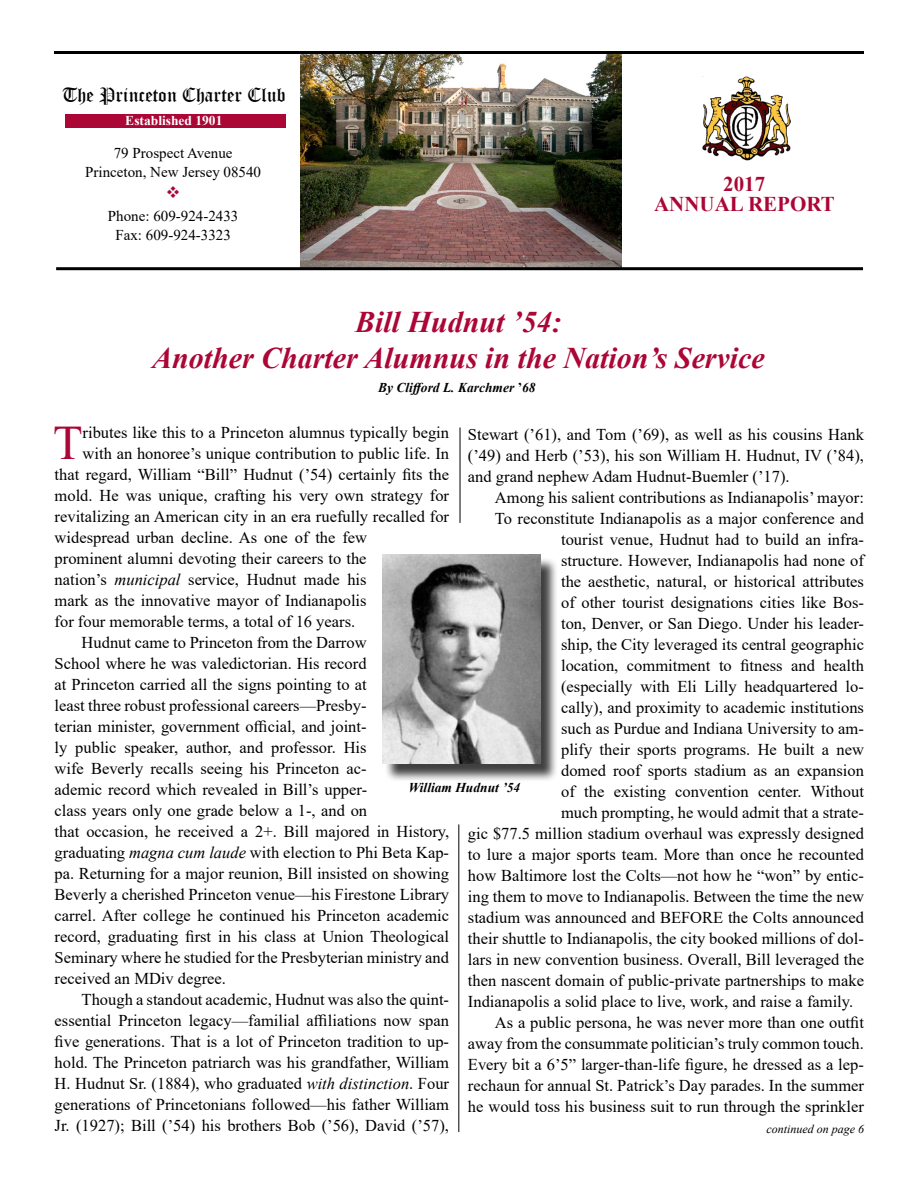
<style>
.page{position:relative;width:918px;height:1188px;background:#fff}
.page>*{position:absolute;margin:0;border:0;box-sizing:border-box;transform-origin:0 0}
.t1{font:48.15px "Times New Roman";color:#ab0635}
.t2{font:italic 700 30px/36px "Times New Roman";color:#ab0635;text-align:center}
.t3{font:700 21px/19.5px "Times New Roman";color:#ab0635;text-align:center}
.t4{font:19.5px "Old English Text";color:#000}
.t5{font:16.5px/21px "Times New Roman";color:#000;text-align:justify}
.t6{font:15px/19.5px "Times New Roman";color:#000;text-align:center}
.t7{font:italic 700 13.5px "Times New Roman";color:#000}
.t8{font:700 13.5px "Times New Roman";color:#fff}
.t9{font:italic 12px "Times New Roman";color:#000}
.s1{font-style:normal}
.s2{font-style:italic}
</style>
<div class="page">
<img style="left:300px;top:54px;width:321px;height:213px">
<div style="left:65px;top:114px;width:220px;height:14px;background:#ab0635"></div>
<hr style="left:56px;top:267px;width:807px;height:3px;background:#000">
<hr style="left:54px;top:51px;width:810px;height:3px;background:#000">
<img style="left:703px;top:77px;width:87px;height:84px">
<div style="left:384px;top:557px;width:175px;height:225px;background:#000;opacity:.75"></div>
<img style="left:382px;top:554px;width:158px;height:210px">
<hr style="left:460px;top:427px;width:1px;height:96px;background:#000">
<hr style="left:458px;top:824px;width:1px;height:308px;background:#000">
<p class="t4" style="left:62px;top:82px;width:225px">The Princeton Charter Club</p>
<p class="t8" style="left:125px;top:111px;width:99px">Established 1901</p>
<p class="t6" style="left:85px;top:142px;width:177px">79 Prospect Avenue<br>Princeton, New Jersey 08540</p>
<p class="t6" style="left:108px;top:205px;width:132px">Phone: 609-924-2433<br>Fax: 609-924-3323</p>
<p class="t3" style="left:654px;top:174px;width:182px">2017<br>ANNUAL REPORT</p>
<h2 class="t2" style="left:152px;top:303px;width:614px">Bill Hudnut ’54:<br>Another Charter Alumnus in the Nation’s Service</h2>
<p class="t7" style="left:378px;top:378px;width:159px">By Clifford L. Karchmer <span class="s1">’</span>68</p>
<h1 class="t1" style="left:53px;top:409px;width:31px">T</h1>
<p class="t5" style="left:83px;top:422px;width:368px">ributes like this to a Princeton alumnus typically begin</p>
<p class="t5" style="left:468px;top:423px;width:398px">Stewart (’61), and Tom (’69), as well as his cousins Hank (’49) and Herb (’53), his son William H. Hudnut, IV (’84), and grand nephew Adam Hudnut-Buemler (’17).</p>
<p class="t5" style="left:495px;top:486px;width:371px">Among his salient contributions as Indianapolis’ mayor:</p>
<p class="t5" style="left:495px;top:507px;width:371px">To reconstitute Indianapolis as a major conference and</p>
<p class="t5" style="left:561px;top:528px;width:304px">tourist venue, Hudnut had to build an infra-</p>
<p class="t5" style="left:561px;top:549px;width:304px">structure. However, Indianapolis had none of</p>
<p class="t5" style="left:561px;top:570px;width:304px">the aesthetic, natural, or historical attributes</p>
<p class="t5" style="left:561px;top:591px;width:304px">of other tourist designations cities like Bos-</p>
<p class="t5" style="left:561px;top:612px;width:304px">ton, Denver, or San Diego. Under his leader-</p>
<p class="t5" style="left:561px;top:633px;width:304px">ship, the City leveraged its central geographic</p>
<p class="t5" style="left:561px;top:654px;width:304px">location, commitment to fitness and health</p>
<p class="t5" style="left:561px;top:675px;width:304px">(especially with Eli Lilly headquartered lo-</p>
<p class="t5" style="left:561px;top:696px;width:304px">cally), and proximity to academic institutions</p>
<p class="t5" style="left:561px;top:717px;width:304px">such as Purdue and Indiana University to am-</p>
<p class="t5" style="left:561px;top:738px;width:304px">plify their sports programs. He built a new</p>
<p class="t5" style="left:561px;top:759px;width:304px">domed roof sports stadium as an expansion</p>
<p class="t5" style="left:561px;top:780px;width:304px">of the existing convention center. Without</p>
<p class="t5" style="left:561px;top:801px;width:304px">much prompting, he would admit that a strate-</p>
<p class="t5" style="left:468px;top:822px;width:398px">gic $77.5 million stadium overhaul was expressly designed</p>
<p class="t5" style="left:468px;top:843px;width:398px">to lure a major sports team. More than once he recounted</p>
<p class="t5" style="left:468px;top:864px;width:397px">how Baltimore lost the Colts—not how he “won” by entic-</p>
<p class="t5" style="left:468px;top:885px;width:398px">ing them to move to Indianapolis. Between the time the new</p>
<p class="t5" style="left:468px;top:906px;width:397px">stadium was announced and BEFORE the Colts announced</p>
<p class="t5" style="left:468px;top:927px;width:398px">their shuttle to Indianapolis, the city booked millions of dol-</p>
<p class="t5" style="left:468px;top:948px;width:398px">lars in new convention business. Overall, Bill leveraged the</p>
<p class="t5" style="left:468px;top:969px;width:398px">then nascent domain of public-private partnerships to make</p>
<p class="t5" style="left:468px;top:990px;width:387px">Indianapolis a solid place to live, work, and raise a family.</p>
<p class="t5" style="left:495px;top:1011px;width:371px">As a public persona, he was never more than one outfit</p>
<p class="t5" style="left:468px;top:1032px;width:398px">away from the consummate politician’s truly common touch.</p>
<p class="t5" style="left:468px;top:1053px;width:398px">Every bit a 6’5” larger-than-life figure, he dressed as a lep-</p>
<p class="t5" style="left:468px;top:1074px;width:398px">rechaun for annual St. Patrick’s Day parades. In the summer</p>
<p class="t5" style="left:468px;top:1095px;width:398px">he would toss his business suit to run through the sprinkler</p>
<p class="t5" style="left:83px;top:443px;width:368px">with an honoree’s unique contribution to public life. In</p>
<p class="t5" style="left:55px;top:464px;width:396px">that regard, William “Bill” Hudnut (’54) certainly fits the</p>
<p class="t5" style="left:55px;top:485px;width:396px">mold. He was unique, crafting his very own strategy for</p>
<p class="t5" style="left:55px;top:506px;width:396px">revitalizing an American city in an era ruefully recalled for</p>
<p class="t5" style="left:55px;top:527px;width:314px">widespread urban decline. As one of the few</p>
<p class="t5" style="left:55px;top:548px;width:314px">prominent alumni devoting their careers to the</p>
<p class="t5" style="left:55px;top:569px;width:314px">nation’s <span class="s2">municipal</span> service, Hudnut made his</p>
<p class="t5" style="left:55px;top:590px;width:314px">mark as the innovative mayor of Indianapolis</p>
<p class="t5" style="left:55px;top:611px;width:302px">for four memorable terms, a total of 16 years.</p>
<p class="t5" style="left:82px;top:632px;width:287px">Hudnut came to Princeton from the Darrow</p>
<p class="t5" style="left:55px;top:653px;width:314px">School where he was valedictorian. His record</p>
<p class="t5" style="left:55px;top:674px;width:314px">at Princeton carried all the signs pointing to at</p>
<p class="t5" style="left:55px;top:695px;width:314px">least three robust professional careers—Presby-</p>
<p class="t5" style="left:55px;top:716px;width:313px">terian minister, government official, and joint-</p>
<p class="t5" style="left:55px;top:737px;width:314px">ly public speaker, author, and professor. His</p>
<p class="t5" style="left:55px;top:758px;width:313px">wife Beverly recalls seeing his Princeton ac-</p>
<p class="t5" style="left:55px;top:779px;width:314px">ademic record which revealed in Bill’s upper-</p>
<p class="t5" style="left:55px;top:800px;width:314px">class years only one grade below a 1-, and on</p>
<p class="t5" style="left:55px;top:821px;width:396px">that occasion, he received a 2+. Bill majored in History,</p>
<p class="t5" style="left:55px;top:842px;width:396px">graduating <span class="s2">magna cum laude</span> with election to Phi Beta Kap-</p>
<p class="t5" style="left:55px;top:863px;width:396px">pa. Returning for a major reunion, Bill insisted on showing</p>
<p class="t5" style="left:55px;top:884px;width:396px">Beverly a cherished Princeton venue—his Firestone Library</p>
<p class="t5" style="left:55px;top:905px;width:396px">carrel. After college he continued his Princeton academic</p>
<p class="t5" style="left:55px;top:926px;width:396px">record, graduating first in his class at Union Theological</p>
<p class="t5" style="left:55px;top:947px;width:396px">Seminary where he studied for the Presbyterian ministry and</p>
<p class="t5" style="left:55px;top:968px;width:173px">received an MDiv degree.</p>
<p class="t5" style="left:82px;top:989px;width:369px">Though a standout academic, Hudnut was also the quint-</p>
<p class="t5" style="left:55px;top:1010px;width:396px">essential Princeton legacy—familial affiliations now span</p>
<p class="t5" style="left:55px;top:1031px;width:396px">five generations. That is a lot of Princeton tradition to up-</p>
<p class="t5" style="left:55px;top:1052px;width:396px">hold. The Princeton patriarch was his grandfather, William</p>
<p class="t5" style="left:55px;top:1073px;width:396px">H. Hudnut Sr. (1884), who graduated <span class="s2">with distinction</span>. Four</p>
<p class="t5" style="left:55px;top:1094px;width:396px">generations of Princetonians followed—his father William</p>
<p class="t5" style="left:55px;top:1115px;width:396px">Jr. (1927); Bill (’54) his brothers Bob (’56), David (’57),</p>
<p class="t7" style="left:408px;top:778px;width:114px">William Hudnut ’54</p>
<p class="t9" style="left:766px;top:1121px;width:99px">continued on page 6</p>
</div>
